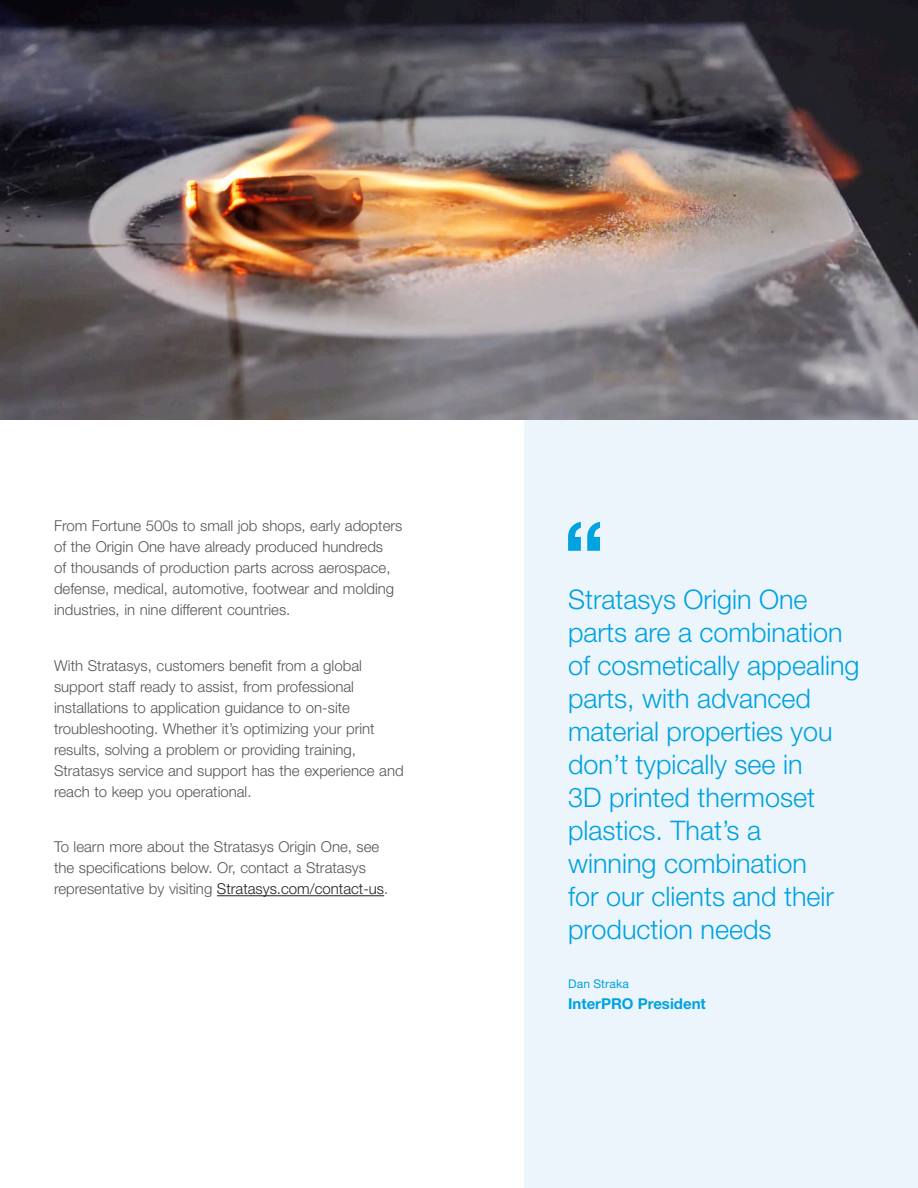
<style>
.page{position:relative;width:918px;height:1188px;background:#fff}
.page>*{position:absolute;margin:0;border:0;box-sizing:border-box;transform-origin:0 0}
.t1{font:300 27px/33px "Helvetica Neue LT Std";color:#00a2e0}
.t2{font:300 15px/21px "Helvetica Neue LT Std";color:#54555a}
.t3{font:700 15px "Helvetica Neue LT Std";color:#00a2e0}
.t4{font:12px "Helvetica Neue LT Std";letter-spacing:.015em;color:#00a2e0}
.s1{color:#231f20}
</style>
<div class="page">
<hr style="left:217px;top:895px;width:167px;height:1px;background:#231f20">
<div style="left:524px;top:420px;width:394px;height:768px;background:#edf5fc"></div>
<svg style="left:568px;top:522px;width:32px;height:29px"></svg>
<img style="left:0;top:0;width:918px;height:420px">
<p class="t2" style="left:54px;top:515px;width:350px">From Fortune 500s to small job shops, early adopters of the Origin One have already produced hundreds<br>of thousands of production parts across aerospace, defense, medical, automotive, footwear and molding industries, in nine different countries.</p>
<p class="t2" style="left:54px;top:655px;width:351px">With Stratasys, customers benefit from a global support staff ready to assist, from professional installations to application guidance to on-site troubleshooting. Whether it’s optimizing your print results, solving a problem or providing training, Stratasys service and support has the experience and reach to keep you operational.</p>
<p class="t2" style="left:54px;top:836px;width:336px">To learn more about the Stratasys Origin One, see the specifications below. Or, contact a Stratasys representative by visiting <span class="s1">Stratasys.com/contact-us</span>.</p>
<p class="t1" style="left:568px;top:582px;width:293px">Stratasys Origin One parts are a combination of cosmetically appealing parts, with advanced material properties you don’t typically see in<br>3D printed thermoset plastics. That’s a<br>winning combination<br>for our clients and their production needs</p>
<p class="t4" style="left:568px;top:977px;width:62px">Dan Straka</p>
<p class="t3" style="left:568px;top:995px;width:139px">InterPRO President</p>
</div>
